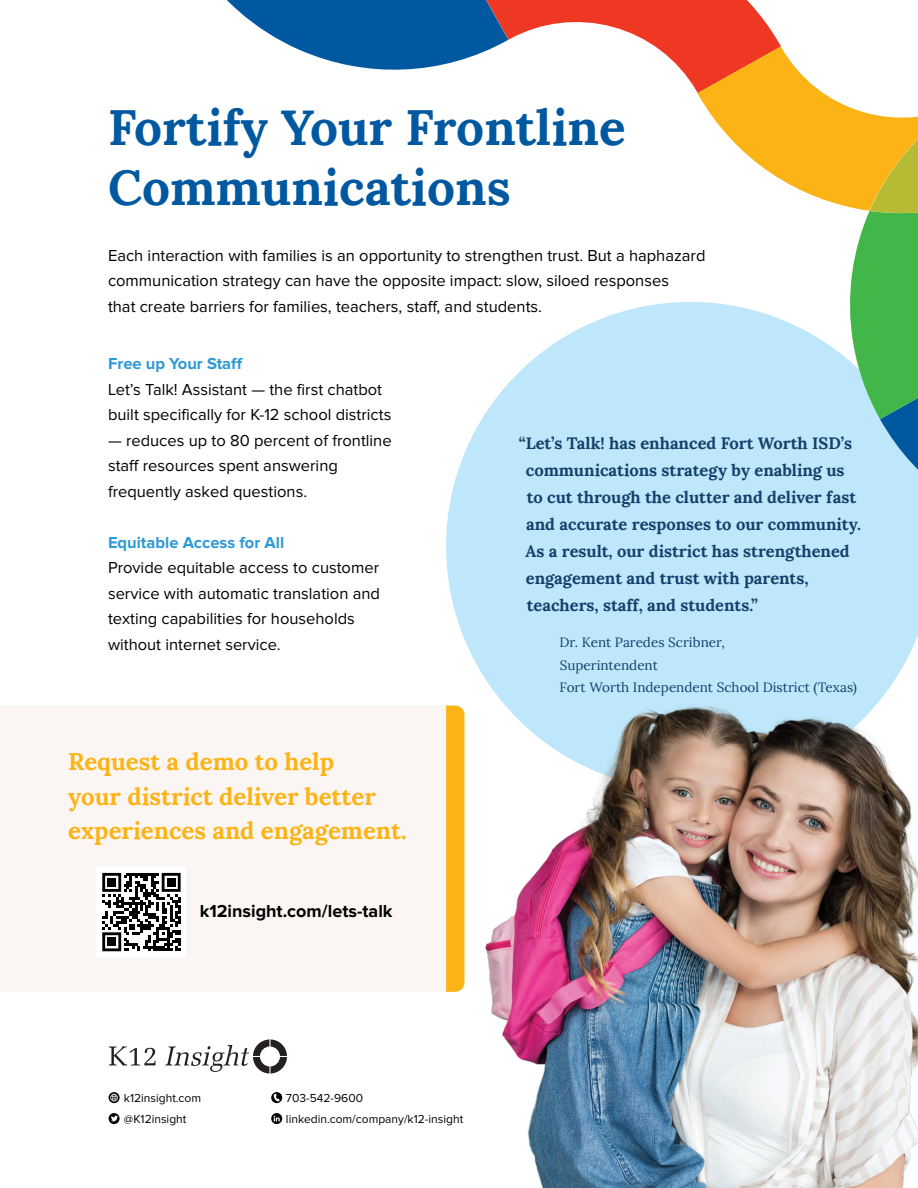
<style>
.page{position:relative;width:918px;height:1188px;background:#fff}
.page>*{position:absolute;margin:0;border:0;box-sizing:border-box;transform-origin:0 0}
.t1{font:700 49.5px/60px "Lora";color:#0059a0}
.t2{font:700 24px/34.5px "Lora";color:#fcb316}
.t3{font:700 18px "Proxima Nova";color:#000}
.t4{font:16.5px/25.5px "Proxima Nova";color:#000}
.t5{font:700 16.5px/27px "Lora";color:#14406b}
.t6{font:700 16.5px "Proxima Nova";color:#2e99d5}
.t7{font:13.5px/22.5px "Lora";color:#14406b}
.t8{font:12px "Proxima Nova";color:#000}
</style>
<div class="page">
<div style="left:446px;top:544px;width:472px;height:162px;background:#bee7fb"></div>
<div style="left:0;top:706px;width:446px;height:286px;background:#fbf6f3"></div>
<svg style="left:109px;top:1092px;width:11px;height:11px"></svg>
<svg style="left:271px;top:1092px;width:11px;height:11px"></svg>
<svg style="left:109px;top:1113px;width:11px;height:11px"></svg>
<svg style="left:271px;top:1113px;width:11px;height:11px"></svg>
<svg style="left:274px;top:1094px;width:6px;height:7px"></svg>
<svg style="left:110px;top:1094px;width:8px;height:7px"></svg>
<svg style="left:111px;top:1116px;width:7px;height:5px"></svg>
<svg style="left:274px;top:1116px;width:6px;height:5px"></svg>
<svg style="left:227px;top:0;width:691px;height:544px"></svg>
<div style="left:97px;top:868px;width:89px;height:89px;background:#fff"></div>
<svg style="left:102px;top:873px;width:79px;height:78px"></svg>
<div style="left:108px;top:878px;width:8px;height:8px;background:#000"></div>
<div style="left:167px;top:878px;width:8px;height:8px;background:#000"></div>
<div style="left:108px;top:938px;width:8px;height:8px;background:#000"></div>
<svg style="left:446px;top:706px;width:19px;height:286px;background:#fcb51f"></svg>
<svg style="left:109px;top:1039px;width:178px;height:35px"></svg>
<img style="left:475px;top:683px;width:443px;height:505px">
<h1 class="t1" style="left:108px;top:92px;width:519px">Fortify Your Frontline<br>Communications</h1>
<p class="t4" style="left:108px;top:243px;width:599px">Each interaction with families is an opportunity to strengthen trust. But a haphazard communication strategy can have the opposite impact: slow, siloed responses<br>that create barriers for families, teachers, staff, and students.</p>
<p class="t6" style="left:108px;top:356px;width:136px">Free up Your Staff</p>
<p class="t4" style="left:108px;top:377px;width:285px">Let’s Talk! Assistant — the first chatbot built specifically for K-12 school districts</p>
<p class="t4" style="left:108px;top:428px;width:285px">— reduces up to 80 percent of frontline staff resources spent answering frequently asked questions.</p>
<p class="t6" style="left:108px;top:535px;width:178px">Equitable Access for All</p>
<p class="t4" style="left:108px;top:556px;width:274px">Provide equitable access to customer service with automatic translation and texting capabilities for households without internet service.</p>
<h2 class="t2" style="left:68px;top:742px;width:340px">Request a demo to help<br>your district deliver better experiences and engagement.</h2>
<p class="t3" style="left:200px;top:903px;width:194px">k12insight.com/lets-talk</p>
<p class="t5" style="left:526px;top:428px;width:337px;text-indent:-7px">“Let’s Talk! has enhanced Fort Worth ISD’s communications strategy by enabling us to cut through the clutter and deliver fast and accurate responses to our community.<br>As a result, our district has strengthened engagement and trust with parents, teachers, staff, and students.”</p>
<p class="t7" style="left:560px;top:630px;width:299px">Dr. Kent Paredes Scribner,<br>Superintendent<br>Fort Worth Independent School District (Texas)</p>
<p class="t8" style="left:124px;top:1092px;width:79px">k12insight.com</p>
<p class="t8" style="left:286px;top:1092px;width:79px">703-542-9600</p>
<p class="t8" style="left:124px;top:1113px;width:64px">@K12insight</p>
<p class="t8" style="left:286px;top:1113px;width:179px">linkedin.com/company/k12-insight</p>
</div>
